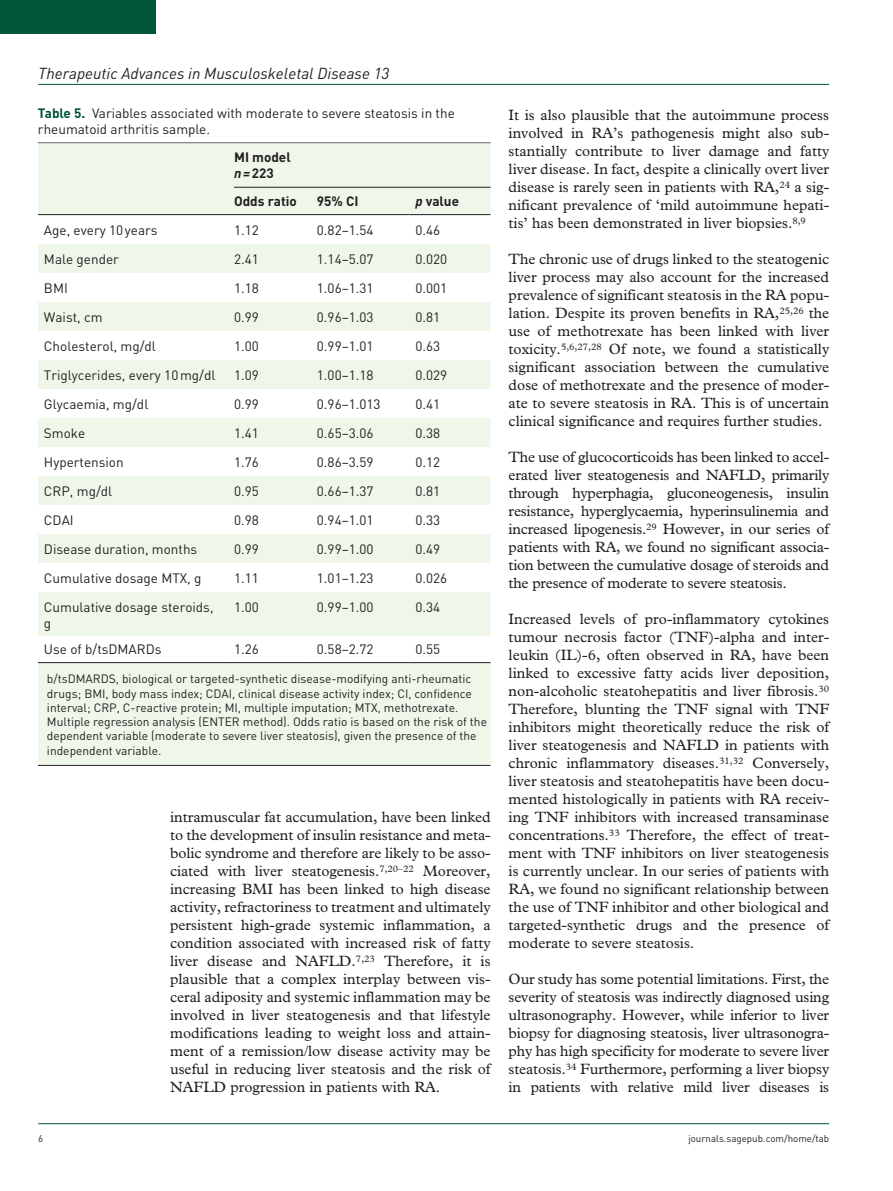
<style>
.page{position:relative;width:893px;height:1191px;background:#fff}
.page>*{position:absolute;margin:0;border:0;box-sizing:border-box;transform-origin:0 0}
.t1{font:italic 15.75px "DIN";color:#231f20}
.Text-Indent{font:15px/18px "Plantin Std";color:#231f20;text-align:justify}
.TT{font:13.5px/15.8px "DIN";color:#231f20}
.TN{font:13.5px/15.8px "DIN";color:#231f20}
.CH{font:700 13.5px/15.8px "DIN";color:#231f20}
.SO{font:12px/14.2px "DIN";color:#231f20;text-align:justify}
.SO_NT{font:12px/14.2px "DIN";color:#231f20}
.t2{font:9.75px "DIN";color:#231f20}
.s1{font-weight:700;color:#015436}
.s2{font-style:italic}
</style>
<div class="page">
<hr style="left:38px;top:84px;width:791px;height:1px;background:#015436">
<hr style="left:38px;top:1123px;width:791px;height:1px;background:#015436">
<div style="left:0;top:0;width:155px;height:34px;background:#015436"></div>
<div style="left:38px;top:662px;width:453px;height:102px;background:#eff7ea"></div>
<hr style="left:38px;top:765px;width:452px;height:1px;background:#231f20">
<div style="left:38px;top:143px;width:452px;height:72px;background:#eff7ea"></div>
<svg style="left:38px;top:215px;width:452px;height:421px;fill:#eff7ea"></svg>
<hr style="left:38px;top:214px;width:190px;height:1px;background:#231f20">
<hr style="left:228px;top:214px;width:83px;height:1px;background:#231f20">
<hr style="left:311px;top:214px;width:98px;height:1px;background:#231f20">
<hr style="left:410px;top:214px;width:80px;height:1px;background:#231f20">
<hr style="left:38px;top:662px;width:190px;height:1px;background:#231f20">
<hr style="left:228px;top:662px;width:83px;height:1px;background:#231f20">
<hr style="left:311px;top:662px;width:98px;height:1px;background:#231f20">
<hr style="left:410px;top:662px;width:80px;height:1px;background:#231f20">
<hr style="left:234px;top:187px;width:256px;height:1px;background:#231f20">
<p class="t1" style="left:38px;top:63px;width:353px">Therapeutic Advances in Musculoskeletal Disease 13</p>
<p class="TN" style="left:38px;top:105px;width:418px"><span class="s1">Table 5.</span> Variables associated with moderate to severe steatosis in the rheumatoid arthritis sample.</p>
<p class="CH" style="left:234px;top:149px;width:58px">MI model <span class="s2">n=</span>223</p>
<p class="CH" style="left:234px;top:192px;width:64px">Odds ratio</p>
<p class="CH" style="left:317px;top:192px;width:43px">95% CI</p>
<p class="CH" style="left:416px;top:192px;width:45px"><span class="s2">p</span> value</p>
<p class="TT" style="left:44px;top:222px;width:115px">Age, every 10years</p>
<p class="TT" style="left:234px;top:222px;width:26px">1.12</p>
<p class="TT" style="left:317px;top:222px;width:58px">0.82–1.54</p>
<p class="TT" style="left:416px;top:222px;width:26px">0.46</p>
<p class="TT" style="left:44px;top:251px;width:76px">Male gender</p>
<p class="TT" style="left:234px;top:251px;width:26px">2.41</p>
<p class="TT" style="left:317px;top:251px;width:58px">1.14–5.07</p>
<p class="TT" style="left:416px;top:251px;width:33px">0.020</p>
<p class="TT" style="left:44px;top:280px;width:25px">BMI</p>
<p class="TT" style="left:234px;top:280px;width:26px">1.18</p>
<p class="TT" style="left:317px;top:280px;width:58px">1.06–1.31</p>
<p class="TT" style="left:416px;top:280px;width:33px">0.001</p>
<p class="TT" style="left:44px;top:309px;width:60px">Waist, cm</p>
<p class="TT" style="left:234px;top:309px;width:26px">0.99</p>
<p class="TT" style="left:317px;top:309px;width:58px">0.96–1.03</p>
<p class="TT" style="left:416px;top:309px;width:26px">0.81</p>
<p class="TT" style="left:44px;top:338px;width:113px">Cholesterol, mg/dl</p>
<p class="TT" style="left:234px;top:338px;width:26px">1.00</p>
<p class="TT" style="left:317px;top:338px;width:58px">0.99–1.01</p>
<p class="TT" style="left:416px;top:338px;width:26px">0.63</p>
<p class="TT" style="left:44px;top:367px;width:173px">Triglycerides, every 10mg/dl</p>
<p class="TT" style="left:234px;top:367px;width:26px">1.09</p>
<p class="TT" style="left:317px;top:367px;width:58px">1.00–1.18</p>
<p class="TT" style="left:416px;top:367px;width:33px">0.029</p>
<p class="TT" style="left:44px;top:396px;width:106px">Glycaemia, mg/dl</p>
<p class="TT" style="left:234px;top:396px;width:26px">0.99</p>
<p class="TT" style="left:317px;top:396px;width:65px">0.96–1.013</p>
<p class="TT" style="left:416px;top:396px;width:26px">0.41</p>
<p class="TT" style="left:44px;top:425px;width:43px">Smoke</p>
<p class="TT" style="left:234px;top:425px;width:26px">1.41</p>
<p class="TT" style="left:317px;top:425px;width:58px">0.65–3.06</p>
<p class="TT" style="left:416px;top:425px;width:26px">0.38</p>
<p class="TT" style="left:44px;top:454px;width:81px">Hypertension</p>
<p class="TT" style="left:234px;top:454px;width:26px">1.76</p>
<p class="TT" style="left:317px;top:454px;width:58px">0.86–3.59</p>
<p class="TT" style="left:416px;top:454px;width:26px">0.12</p>
<p class="TT" style="left:44px;top:483px;width:70px">CRP, mg/dl</p>
<p class="TT" style="left:234px;top:483px;width:26px">0.95</p>
<p class="TT" style="left:317px;top:483px;width:58px">0.66–1.37</p>
<p class="TT" style="left:416px;top:483px;width:26px">0.81</p>
<p class="TT" style="left:44px;top:512px;width:31px">CDAI</p>
<p class="TT" style="left:234px;top:512px;width:26px">0.98</p>
<p class="TT" style="left:317px;top:512px;width:58px">0.94–1.01</p>
<p class="TT" style="left:416px;top:512px;width:26px">0.33</p>
<p class="TT" style="left:44px;top:541px;width:155px">Disease duration, months</p>
<p class="TT" style="left:234px;top:541px;width:26px">0.99</p>
<p class="TT" style="left:317px;top:541px;width:58px">0.99–1.00</p>
<p class="TT" style="left:416px;top:541px;width:26px">0.49</p>
<p class="TT" style="left:44px;top:570px;width:159px">Cumulative dosage MTX, g</p>
<p class="TT" style="left:234px;top:570px;width:26px">1.11</p>
<p class="TT" style="left:317px;top:570px;width:58px">1.01–1.23</p>
<p class="TT" style="left:416px;top:570px;width:33px">0.026</p>
<p class="TT" style="left:44px;top:599px;width:171px">Cumulative dosage steroids, g</p>
<p class="TT" style="left:234px;top:599px;width:26px">1.00</p>
<p class="TT" style="left:317px;top:599px;width:58px">0.99–1.00</p>
<p class="TT" style="left:416px;top:599px;width:26px">0.34</p>
<p class="TT" style="left:44px;top:640px;width:119px">Use of b/tsDMARDs</p>
<p class="TT" style="left:234px;top:640px;width:26px">1.26</p>
<p class="TT" style="left:317px;top:640px;width:58px">0.58–2.72</p>
<p class="TT" style="left:416px;top:640px;width:26px">0.55</p>
<p class="SO" style="left:47px;top:671px;width:426px">b/tsDMARDS, biological or targeted-synthetic disease-modifying anti-rheumatic drugs; BMI, body mass index; CDAI, clinical disease activity index; CI, confidence interval; CRP, C-reactive protein; MI, multiple imputation; MTX, methotrexate.</p>
<p class="SO_NT" style="left:47px;top:714px;width:442px">Multiple regression analysis (ENTER method). Odds ratio is based on the risk of the dependent variable (moderate to severe liver steatosis), given the presence of the independent variable.</p>
<p class="Text-Indent" style="left:170px;top:808px;width:322px">intramuscular fat accumulation, have been linked to the development of insulin resistance and meta&shy;bolic syndrome and therefore are likely to be asso&shy;ciated with liver steatogenesis.<sup>7,20–22</sup> Moreover, increasing BMI has been linked to high disease activity, refractoriness to treatment and ultimately persistent high-grade systemic inflammation, a condition associated with increased risk of fatty liver disease and NAFLD.<sup>7,23</sup> Therefore, it is plausible that a complex interplay between vis&shy;ceral adiposity and systemic inflammation may be involved in liver steatogenesis and that lifestyle modifications leading to weight loss and attain&shy;ment of a remission/low disease activity may be useful in reducing liver steatosis and the risk of NAFLD progression in patients with RA.</p>
<p class="Text-Indent" style="left:509px;top:106px;width:322px">It is also plausible that the autoimmune process involved in RA’s pathogenesis might also sub&shy;stantially contribute to liver damage and fatty liver disease. In fact, despite a clinically overt liver disease is rarely seen in patients with RA,<sup>24</sup> a sig&shy;nificant prevalence of ‘mild autoimmune hepati&shy;tis’ has been demonstrated in liver biopsies.<sup>8,9</sup></p>
<p class="Text-Indent" style="left:509px;top:250px;width:322px">The chronic use of drugs linked to the steatogenic liver process may also account for the increased prevalence of significant steatosis in the RA popu&shy;lation. Despite its proven benefits in RA,<sup>25,26</sup> the use of methotrexate has been linked with liver toxicity.<sup>5,6,27,28</sup> Of note, we found a statistically significant association between the cumulative dose of methotrexate and the presence of moder&shy;ate to severe steatosis in RA. This is of uncertain clinical significance and requires further studies.</p>
<p class="Text-Indent" style="left:509px;top:448px;width:322px">The use of glucocorticoids has been linked to accel&shy;erated liver steatogenesis and NAFLD, primarily through hyperphagia, gluconeogenesis, insulin resistance, hyperglycaemia, hyperinsulinemia and increased lipogenesis.<sup>29</sup> However, in our series of patients with RA, we found no significant associa&shy;tion between the cumulative dosage of steroids and the presence of moderate to severe steatosis.</p>
<p class="Text-Indent" style="left:509px;top:610px;width:322px">Increased levels of pro-inflammatory cytokines tumour necrosis factor (TNF)-alpha and inter&shy;leukin (IL)-6, often observed in RA, have been linked to excessive fatty acids liver deposition, non-alcoholic steatohepatitis and liver fibrosis.<sup>30<br></sup>Therefore, blunting the TNF signal with TNF inhibitors might theoretically reduce the risk of liver steatogenesis and NAFLD in patients with chronic inflammatory diseases.<sup>31,32</sup> Conversely, liver steatosis and steatohepatitis have been docu&shy;mented histologically in patients with RA receiv&shy;ing TNF inhibitors with increased transaminase concentrations.<sup>33</sup> Therefore, the effect of treat&shy;ment with TNF inhibitors on liver steatogenesis is currently unclear. In our series of patients with RA, we found no significant relationship between the use of TNF inhibitor and other biological and targeted-synthetic drugs and the presence of moderate to severe steatosis.</p>
<p class="Text-Indent" style="left:509px;top:970px;width:322px">Our study has some potential limitations. First, the severity of steatosis was indirectly diagnosed using ultrasonography. However, while inferior to liver biopsy for diagnosing steatosis, liver ultrasonogra&shy;phy has high specificity for moderate to severe liver steatosis.<sup>34</sup> Furthermore, performing a liver biopsy in patients with relative mild liver diseases is</p>
<p class="t2" style="left:38px;top:1132px;width:7px">6</p>
<p class="t2" style="left:688px;top:1132px;width:142px">journals.sagepub.com/home/tab</p>
</div>
